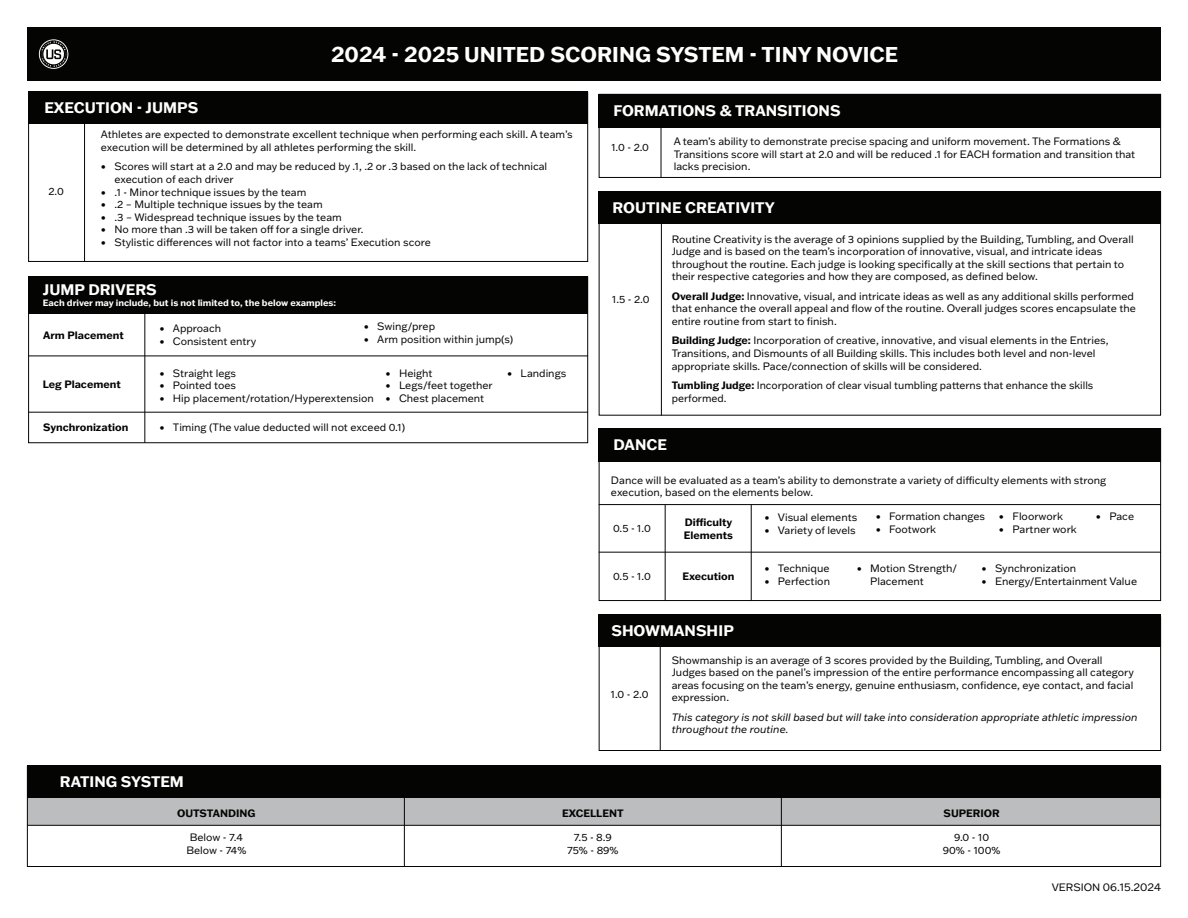
<style>
.page{position:relative;width:1188px;height:918px;background:#fff}
.page>*{position:absolute;margin:0;border:0;box-sizing:border-box;transform-origin:0 0}
.t1{font:700 21px "Franklin Gothic ATF";color:#fff}
.t2{font:700 15px "Franklin Gothic ATF";color:#fff}
.t3{font:10.5px/12.6px "Franklin Gothic ATF";color:#040503}
.t4{font:italic 10.5px/12.6px "Franklin Gothic ATF";color:#040503}
.t5{font:700 10.5px/12.6px "Franklin Gothic ATF";color:#040503}
.t6{font:700 9px "Franklin Gothic ATF";color:#fff}
.s1{font-weight:700}
</style>
<div class="page">
<div style="left:27px;top:798px;width:1134px;height:27px;background:#bcbdbf"></div>
<div style="left:27px;top:27px;width:1134px;height:54px;background:#040503"></div>
<svg style="left:38px;top:39px;width:31px;height:30px"></svg>
<div style="left:28px;top:92px;width:560px;height:32px;background:#040503"></div>
<div style="left:28px;top:92px;width:560px;height:170px;border:1px solid #040503"></div>
<hr style="left:84px;top:106px;width:1px;height:156px;background:#040503">
<div style="left:28px;top:277px;width:560px;height:37px;background:#040503"></div>
<div style="left:28px;top:277px;width:560px;height:166px;border:1px solid #040503"></div>
<hr style="left:144px;top:311px;width:1px;height:132px;background:#040503">
<hr style="left:28px;top:412px;width:560px;height:1px;background:#040503">
<hr style="left:28px;top:356px;width:560px;height:1px;background:#040503">
<div style="left:599px;top:94px;width:562px;height:33px;background:#040503"></div>
<div style="left:599px;top:94px;width:562px;height:84px;border:1px solid #040503"></div>
<hr style="left:661px;top:127px;width:1px;height:51px;background:#040503">
<div style="left:599px;top:191px;width:562px;height:33px;background:#040503"></div>
<div style="left:599px;top:191px;width:562px;height:225px;border:1px solid #040503"></div>
<hr style="left:661px;top:224px;width:1px;height:192px;background:#040503">
<div style="left:599px;top:614px;width:562px;height:33px;background:#040503"></div>
<div style="left:599px;top:617px;width:562px;height:134px;border:1px solid #040503"></div>
<hr style="left:660px;top:638px;width:1px;height:113px;background:#040503">
<div style="left:27px;top:766px;width:1134px;height:101px;border:1px solid #040503"></div>
<hr style="left:404px;top:798px;width:1px;height:69px;background:#040503">
<hr style="left:27px;top:825px;width:1134px;height:1px;background:#040503">
<div style="left:27px;top:766px;width:1134px;height:32px;background:#040503"></div>
<hr style="left:781px;top:798px;width:1px;height:69px;background:#040503">
<div style="left:599px;top:428px;width:562px;height:34px;background:#040503"></div>
<div style="left:599px;top:428px;width:562px;height:173px;border:1px solid #040503"></div>
<hr style="left:665px;top:505px;width:1px;height:96px;background:#040503">
<hr style="left:599px;top:504px;width:562px;height:1px;background:#040503">
<hr style="left:751px;top:505px;width:1px;height:96px;background:#040503">
<hr style="left:599px;top:552px;width:562px;height:1px;background:#040503">
<h1 class="t1" style="left:331px;top:40px;width:569px">2024 - 2025 UNITED SCORING SYSTEM - TINY NOVICE</h1>
<h2 class="t2" style="left:44px;top:98px;width:155px">EXECUTION - JUMPS</h2>
<p class="t3" style="left:101px;top:128px;width:473px">Athletes are expected to demonstrate excellent technique when performing each skill. A team’s execution will be determined by all athletes performing the skill.</p>
<p class="t3" style="left:114px;top:160px;width:434px;text-indent:-14px">• Scores will start at a 2.0 and may be reduced by .1, .2 or .3 based on the lack of technical execution of each driver</p>
<p class="t3" style="left:101px;top:185px;width:207px">• .1 - Minor technique issues by the team</p>
<p class="t3" style="left:101px;top:198px;width:223px">• .2 – Multiple technique issues by the team</p>
<p class="t3" style="left:101px;top:211px;width:242px">• .3 – Widespread technique issues by the team</p>
<p class="t3" style="left:101px;top:223px;width:264px">• No more than .3 will be taken off for a single driver.</p>
<p class="t3" style="left:101px;top:236px;width:332px">• Stylistic differences will not factor into a teams’ Execution score</p>
<p class="t3" style="left:48px;top:185px;width:17px">2.0</p>
<h2 class="t2" style="left:43px;top:280px;width:115px">JUMP DRIVERS</h2>
<p class="t6" style="left:43px;top:297px;width:295px">Each driver may include, but is not limited to, the below examples:</p>
<p class="t5" style="left:43px;top:328px;width:82px">Arm Placement</p>
<p class="t3" style="left:159px;top:322px;width:63px">• Approach</p>
<p class="t3" style="left:159px;top:335px;width:98px">• Consistent entry</p>
<p class="t3" style="left:364px;top:320px;width:73px">• Swing/prep</p>
<p class="t3" style="left:364px;top:333px;width:151px">• Arm position within jump(s)</p>
<p class="t5" style="left:43px;top:378px;width:79px">Leg Placement</p>
<p class="t5" style="left:43px;top:421px;width:87px">Synchronization</p>
<p class="t3" style="left:159px;top:366px;width:78px">• Straight legs</p>
<p class="t3" style="left:159px;top:379px;width:78px">• Pointed toes</p>
<p class="t3" style="left:159px;top:392px;width:216px">• Hip placement/rotation/Hyperextension</p>
<p class="t3" style="left:159px;top:421px;width:247px">• Timing (The value deducted will not exceed 0.1)</p>
<p class="t3" style="left:386px;top:366px;width:49px">• Height</p>
<p class="t3" style="left:386px;top:379px;width:109px">• Legs/feet together</p>
<p class="t3" style="left:386px;top:392px;width:100px">• Chest placement</p>
<p class="t3" style="left:507px;top:367px;width:61px">• Landings</p>
<h2 class="t2" style="left:60px;top:772px;width:126px">RATING SYSTEM</h2>
<h2 class="t2" style="left:613px;top:101px;width:229px">FORMATIONS &amp; TRANSITIONS</h2>
<p class="t3" style="left:674px;top:135px;width:463px">A team’s ability to demonstrate precise spacing and uniform movement. The Formations &amp;<br>Transitions score will start at 2.0 and will be reduced .1 for EACH formation and transition that lacks precision.</p>
<p class="t3" style="left:611px;top:141px;width:39px">1.0 - 2.0</p>
<h2 class="t2" style="left:612px;top:198px;width:164px">ROUTINE CREATIVITY</h2>
<p class="t3" style="left:672px;top:232px;width:463px">Routine Creativity is the average of 3 opinions supplied by the Building, Tumbling, and Overall Judge and is based on the team’s incorporation of innovative, visual, and intricate ideas throughout the routine. Each judge is looking specifically at the skill sections that pertain to their respective categories and how they are composed, as defined below.</p>
<p class="t3" style="left:672px;top:290px;width:466px"><span class="s1">Overall Judge:</span> Innovative, visual, and intricate ideas as well as any additional skills performed that enhance the overall appeal and flow of the routine. Overall judges scores encapsulate the entire routine from start to finish.</p>
<p class="t3" style="left:672px;top:334px;width:438px"><span class="s1">Building Judge:</span> Incorporation of creative, innovative, and visual elements in the Entries,<br>Transitions, and Dismounts of all Building skills. This includes both level and non-level appropriate skills. Pace/connection of skills will be considered.</p>
<p class="t3" style="left:672px;top:379px;width:423px"><span class="s1">Tumbling Judge:</span> Incorporation of clear visual tumbling patterns that enhance the skills performed.</p>
<p class="t3" style="left:612px;top:292px;width:39px">1.5 - 2.0</p>
<h2 class="t2" style="left:613px;top:434px;width:55px">DANCE</h2>
<p class="t3" style="left:611px;top:473px;width:497px">Dance will be evaluated as a team’s ability to demonstrate a variety of difficulty elements with strong execution, based on the elements below.</p>
<p class="t3" style="left:613px;top:521px;width:39px">0.5 - 1.0</p>
<p class="t5" style="left:684px;top:516px;width:51px">Difficulty<br>Elements</p>
<p class="t3" style="left:613px;top:570px;width:39px">0.5 - 1.0</p>
<p class="t5" style="left:682px;top:570px;width:54px">Execution</p>
<p class="t3" style="left:764px;top:511px;width:94px">• Visual elements</p>
<p class="t3" style="left:764px;top:523px;width:93px">• Variety of levels</p>
<p class="t3" style="left:876px;top:510px;width:111px">• Formation changes</p>
<p class="t3" style="left:876px;top:523px;width:62px">• Footwork</p>
<p class="t3" style="left:999px;top:510px;width:65px">• Floorwork</p>
<p class="t3" style="left:999px;top:523px;width:79px">• Partner work</p>
<p class="t3" style="left:1096px;top:509px;width:40px">• Pace</p>
<p class="t3" style="left:764px;top:562px;width:67px">• Technique</p>
<p class="t3" style="left:764px;top:574px;width:67px">• Perfection</p>
<p class="t3" style="left:870px;top:562px;width:88px;text-indent:-14px">• Motion Strength/<br>Placement</p>
<p class="t3" style="left:982px;top:562px;width:96px">• Synchronization</p>
<p class="t3" style="left:982px;top:574px;width:157px">• Energy/Entertainment Value</p>
<h2 class="t2" style="left:611px;top:621px;width:124px">SHOWMANSHIP</h2>
<p class="t3" style="left:672px;top:653px;width:464px">Showmanship is an average of 3 scores provided by the Building, Tumbling, and Overall Judges based on the panel’s impression of the entire performance encompassing all category areas focusing on the team’s energy, genuine enthusiasm, confidence, eye contact, and facial expression.</p>
<p class="t4" style="left:672px;top:710px;width:467px">This category is not skill based but will take into consideration appropriate athletic impression throughout the routine.</p>
<p class="t3" style="left:611px;top:688px;width:39px">1.0 - 2.0</p>
<p class="t5" style="left:177px;top:806px;width:80px">OUTSTANDING</p>
<p class="t3" style="left:186px;top:831px;width:61px;text-align:center">Below - 7.4<br>Below - 74%</p>
<p class="t5" style="left:562px;top:806px;width:63px">EXCELLENT</p>
<p class="t3" style="left:567px;top:831px;width:53px;text-align:center">7.5 - 8.9<br>75% - 89%</p>
<p class="t5" style="left:944px;top:806px;width:58px">SUPERIOR</p>
<p class="t3" style="left:943px;top:831px;width:59px;text-align:center">9.0 - 10<br>90% - 100%</p>
<p class="t3" style="left:1052px;top:881px;width:111px">VERSION 06.15.2024</p>
</div>
